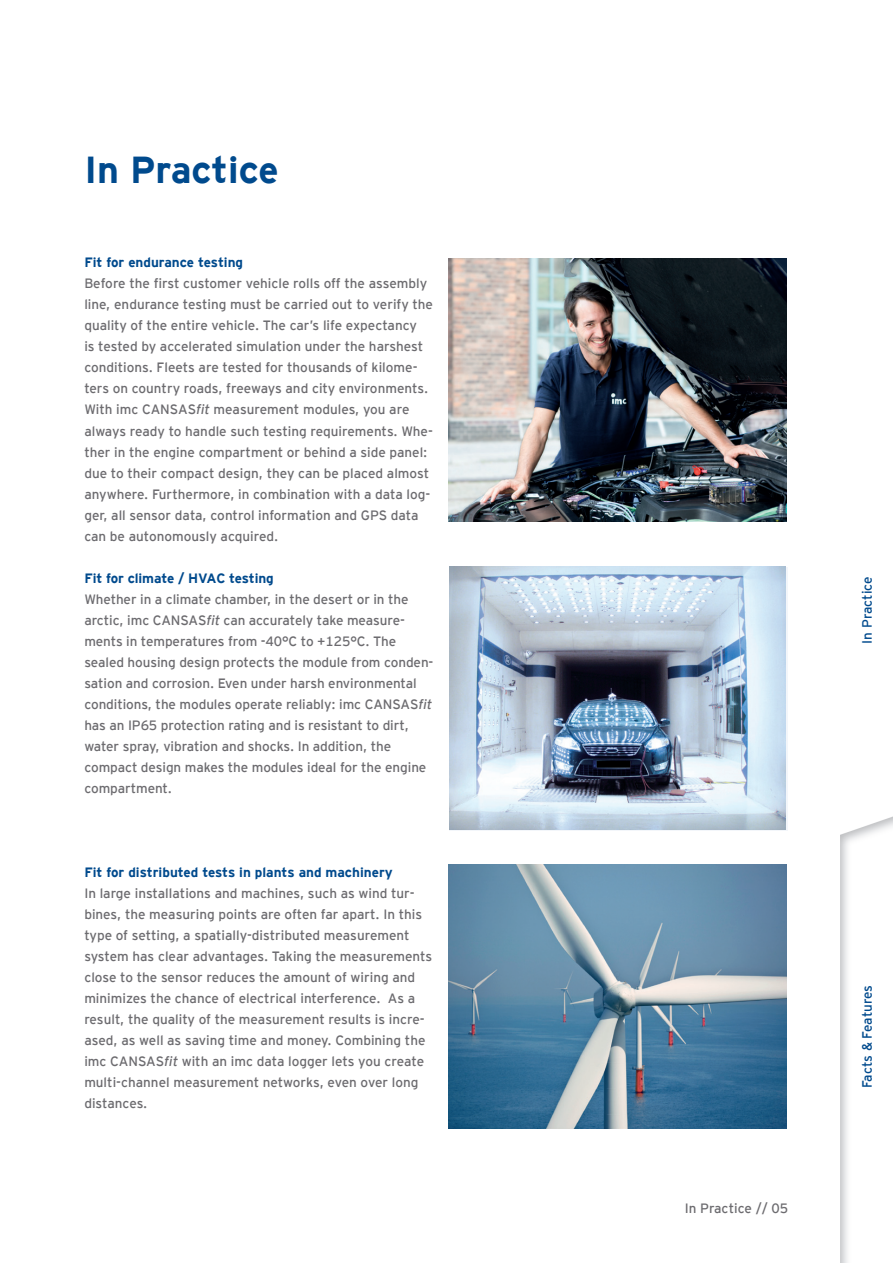
<style>
.page{position:relative;width:893px;height:1263px;background:#fff}
.page>*{position:absolute;margin:0;border:0;box-sizing:border-box;transform-origin:0 0}
.t1{font:700 37.5px "Interstate";color:#004a8d}
.t2{font:13.5px/21px "Interstate";color:#6c6b6f}
.t3{font:700 13.5px "Interstate";color:#004a8d}
.t4{font:13.5px "Interstate";color:#004a8d}
.s1{font-style:italic}
</style>
<div class="page">
<img style="left:449px;top:258px;width:338px;height:264px">
<img style="left:450px;top:567px;width:336px;height:262px">
<img style="left:449px;top:864px;width:338px;height:264px">
<img style="left:840px;top:816px;width:53px;height:447px">
<h1 class="t1" style="left:85px;top:149px;width:196px">In Practice</h1>
<p class="t3" style="left:84px;top:255px;width:160px">Fit for endurance testing</p>
<p class="t2" style="left:84px;top:273px;width:350px">Before the first customer vehicle rolls off the assembly line, endurance testing must be carried out to verify the quality of the entire vehicle. The car’s life expectancy<br>is tested by accelerated simulation under the harshest conditions. Fleets are tested for thousands of kilome&shy;ters on country roads, freeways and city environments.<br>With imc CANSAS<span class="s1">fit</span> measurement modules, you are always ready to handle such testing requirements. Whe&shy;ther in the engine compartment or behind a side panel: due to their compact design, they can be placed almost anywhere. Furthermore, in combination with a data log&shy;ger, all sensor data, control information and GPS data can be autonomously acquired.</p>
<p class="t3" style="left:84px;top:570px;width:191px">Fit for climate / HVAC testing</p>
<p class="t2" style="left:84px;top:588px;width:351px">Whether in a climate chamber, in the desert or in the arctic, imc CANSAS<span class="s1">fit</span> can accurately take measure&shy;ments in temperatures from -40°C to +125°C. The sealed housing design protects the module from conden&shy;sation and corrosion. Even under harsh environmental conditions, the modules operate reliably: imc CANSAS<span class="s1">fit </span>has an IP65 protection rating and is resistant to dirt, water spray, vibration and shocks. In addition, the compact design makes the modules ideal for the engine compartment.</p>
<p class="t3" style="left:84px;top:864px;width:310px">Fit for distributed tests in plants and machinery</p>
<p class="t2" style="left:84px;top:882px;width:349px">In large installations and machines, such as wind tur&shy;bines, the measuring points are often far apart. In this type of setting, a spatially-distributed measurement system has clear advantages. Taking the measurements close to the sensor reduces the amount of wiring and minimizes the chance of electrical interference. As a result, the quality of the measurement results is incre&shy;ased, as well as saving time and money. Combining the imc CANSAS<span class="s1">fit</span> with an imc data logger lets you create multi-channel measurement networks, even over long distances.</p>
<p class="t4" style="left:859px;top:643px;width:69px;rotate:-90deg">In Practice</p>
<p class="t2" style="left:685px;top:1198px;width:105px">In Practice // 05</p>
<p class="t4" style="left:859px;top:1088px;width:105px;rotate:-90deg">Facts &amp; Features</p>
</div>
